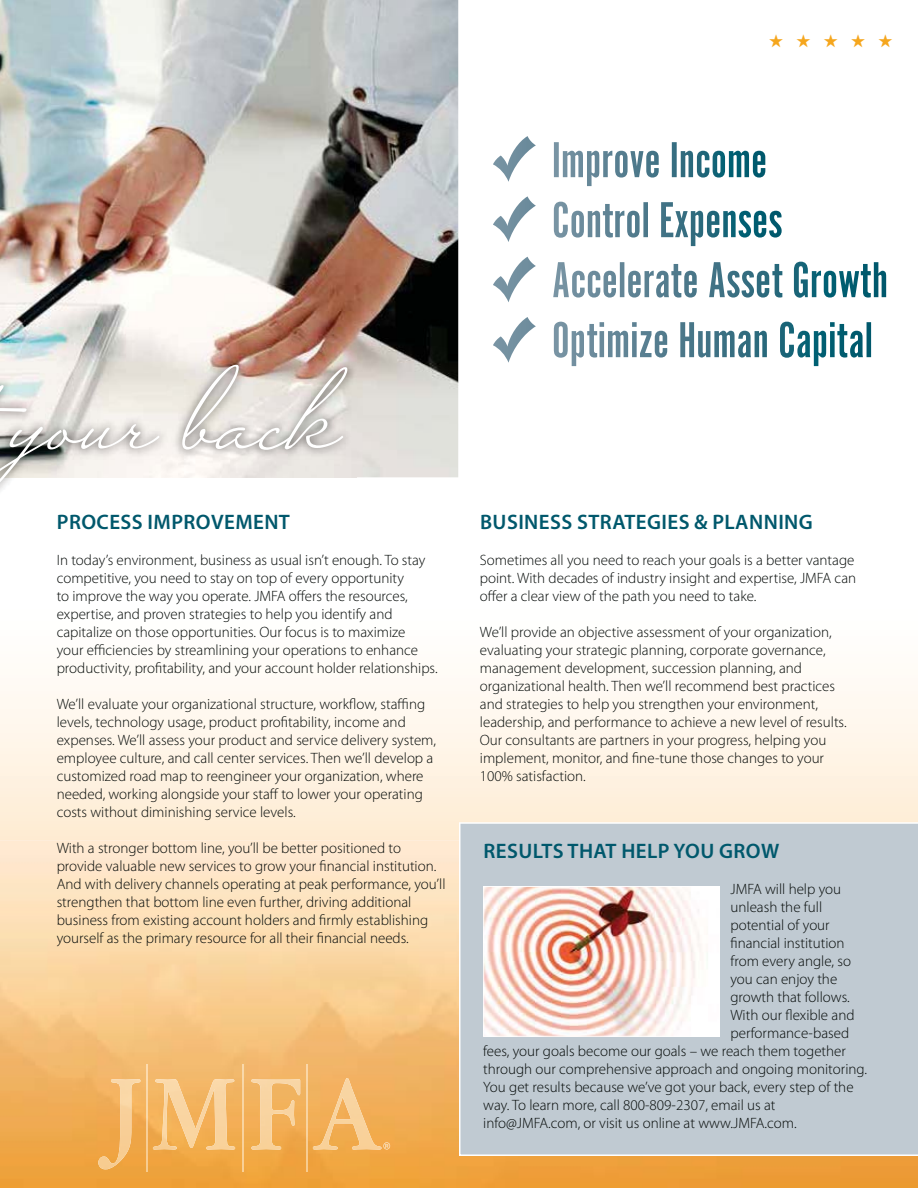
<style>
.page{position:relative;width:918px;height:1188px;background:#fff}
.page>*{position:absolute;margin:0;border:0;box-sizing:border-box;transform-origin:0 0}
.t1{font:131.1px "Mr Sheffield";color:#fff}
.t2{font:600 21px "Myriad Pro";letter-spacing:.02em;color:#00586c}
.t3{font:300 15px/18px "Myriad Pro";color:#030806}
</style>
<div class="page">
<svg style="left:0;top:477px;width:918px;height:363px"></svg>
<img style="left:0;top:840px;width:918px;height:348px">
<img style="left:0;top:0;width:458px;height:477px">
<img style="left:0;top:328px;width:357px;height:186px">
<div style="left:459px;top:822px;width:459px;height:334px;background:#c0cad2"></div>
<img style="left:483px;top:886px;width:237px;height:151px">
<img style="left:98px;top:1079px;width:42px;height:90px">
<img style="left:153px;top:1079px;width:82px;height:71px">
<img style="left:251px;top:1079px;width:49px;height:71px">
<img style="left:313px;top:1078px;width:68px;height:72px">
<img style="left:146px;top:1064px;width:1px;height:107px">
<img style="left:242px;top:1064px;width:1px;height:107px">
<img style="left:307px;top:1064px;width:1px;height:107px">
<svg style="left:383px;top:1142px;width:7px;height:7px"></svg>
<svg style="left:493px;top:317px;width:43px;height:46px"></svg>
<svg style="left:493px;top:257px;width:43px;height:45px"></svg>
<svg style="left:493px;top:196px;width:43px;height:46px"></svg>
<svg style="left:493px;top:136px;width:43px;height:46px"></svg>
<svg style="left:554px;top:322px;width:317px;height:44px"></svg>
<svg style="left:553px;top:262px;width:333px;height:36px"></svg>
<svg style="left:554px;top:202px;width:228px;height:44px"></svg>
<svg style="left:554px;top:142px;width:211px;height:44px"></svg>
<h1 class="t1" style="left:16px;top:356px;width:329px">your back</h1>
<h2 class="t2" style="left:57px;top:509px;width:235px">PROCESS IMPROVEMENT</h2>
<p class="t3" style="left:57px;top:552px;width:382px">In today’s environment, business as usual isn’t enough. To stay competitive, you need to stay on top of every opportunity<br>to improve the way you operate. JMFA offers the resources, expertise, and proven strategies to help you identify and capitalize on those opportunities. Our focus is to maximize<br>your efficiencies by streamlining your operations to enhance productivity, profitability, and your account holder relationships.</p>
<p class="t3" style="left:57px;top:696px;width:381px">We’ll evaluate your organizational structure, workflow, staffing levels, technology usage, product profitability, income and expenses. We’ll assess your product and service delivery system, employee culture, and call center services. Then we’ll develop a customized road map to reengineer your organization, where needed, working alongside your staff to lower your operating costs without diminishing service levels.</p>
<p class="t3" style="left:57px;top:840px;width:390px">With a stronger bottom line, you’ll be better positioned to provide valuable new services to grow your financial institution.<br>And with delivery channels operating at peak performance, you’ll strengthen that bottom line even further, driving additional business from existing account holders and firmly establishing yourself as the primary resource for all their financial needs.</p>
<h2 class="t2" style="left:480px;top:509px;width:334px">BUSINESS STRATEGIES &amp; PLANNING</h2>
<p class="t3" style="left:480px;top:552px;width:378px;text-align:justify">Sometimes all you need to reach your goals is a better vantage point. With decades of industry insight and expertise, JMFA can offer a clear view of the path you need to take.</p>
<p class="t3" style="left:480px;top:624px;width:368px">We’ll provide an objective assessment of your organization, evaluating your strategic planning, corporate governance, management development, succession planning, and organizational health. Then we’ll recommend best practices and strategies to help you strengthen your environment, leadership, and performance to achieve a new level of results.<br>Our consultants are partners in your progress, helping you implement, monitor, and fine-tune those changes to your 100% satisfaction.</p>
<h2 class="t2" style="left:483px;top:839px;width:297px">RESULTS THAT HELP YOU GROW</h2>
<p class="t3" style="left:730px;top:881px;width:112px">JMFA will help you</p>
<p class="t3" style="left:730px;top:899px;width:93px">unleash the full</p>
<p class="t3" style="left:730px;top:917px;width:101px">potential of your</p>
<p class="t3" style="left:730px;top:935px;width:116px">financial institution</p>
<p class="t3" style="left:730px;top:953px;width:122px">from every angle, so</p>
<p class="t3" style="left:730px;top:971px;width:108px">you can enjoy the</p>
<p class="t3" style="left:730px;top:989px;width:121px">growth that follows.</p>
<p class="t3" style="left:730px;top:1007px;width:126px">With our flexible and</p>
<p class="t3" style="left:730px;top:1025px;width:120px">performance-based</p>
<p class="t3" style="left:483px;top:1043px;width:364px">fees, your goals become our goals – we reach them together</p>
<p class="t3" style="left:483px;top:1061px;width:385px">through our comprehensive approach and ongoing monitoring.</p>
<p class="t3" style="left:483px;top:1079px;width:372px">You get results because we’ve got your back, every step of the</p>
<p class="t3" style="left:483px;top:1097px;width:294px">way. To learn more, call 800-809-2307, email us at</p>
<p class="t3" style="left:483px;top:1115px;width:315px">info@JMFA.com, or visit us online at www.JMFA.com.</p>
</div>
